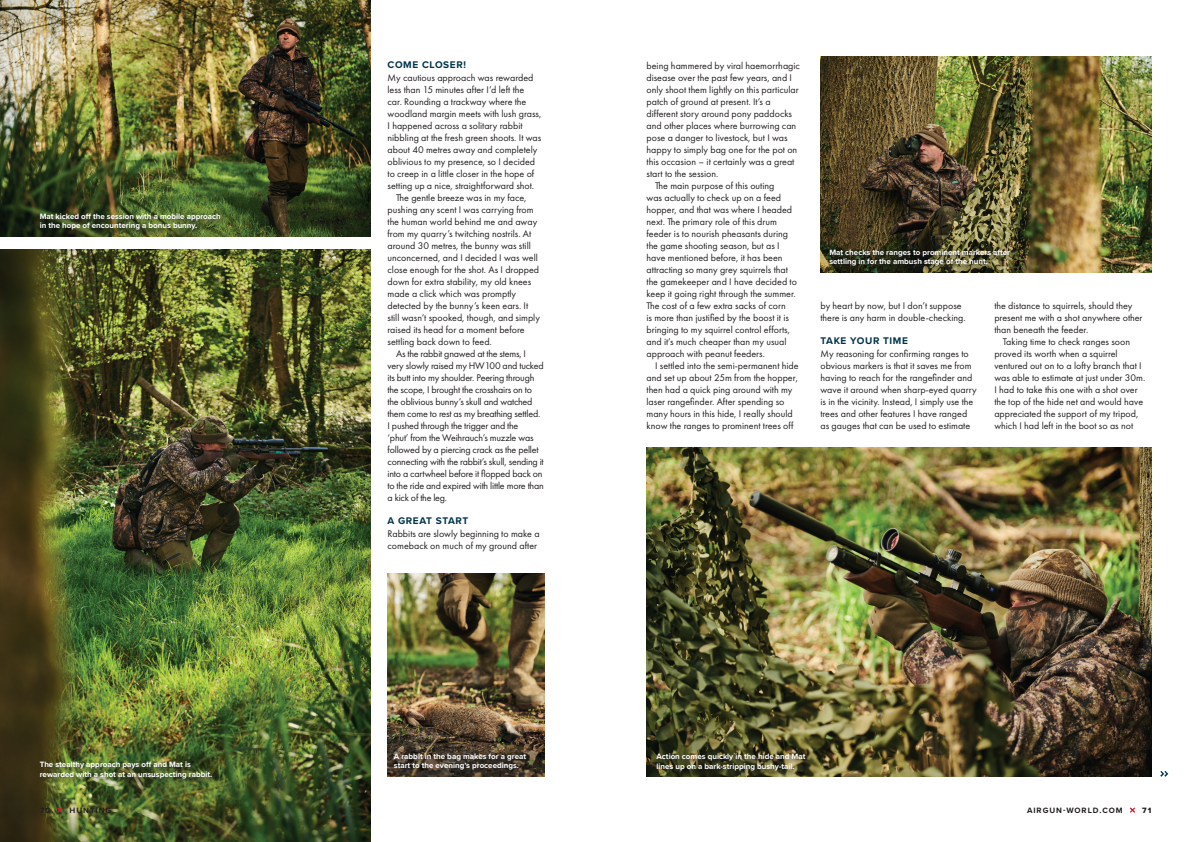
<style>
.page{position:relative;width:1191px;height:842px;background:#fff}
.page>*{position:absolute;margin:0;border:0;box-sizing:border-box;transform-origin:0 0}
.BODY{font:10px/12px "Futura PT";color:#231f20}
.BODY-2{font:10px/12px "Futura PT";letter-spacing:-.02em;color:#231f20}
.X-HEAD{font:700 10px "Proxima Nova";letter-spacing:.06em;color:#00344b}
.t1{font:700 8px/9.6px "Proxima Nova";color:#fff}
.t2{font:700 8px "Proxima Nova";letter-spacing:.12em;color:#231f20}
.t3{font:8px "Proxima Nova Extrabld";color:#231f20}
</style>
<div class="page">
<img style="left:0;top:0;width:370px;height:237px">
<img style="left:0;top:249px;width:370px;height:593px">
<img style="left:387px;top:573px;width:157px;height:204px">
<img style="left:820px;top:57px;width:331px;height:216px">
<img style="left:646px;top:447px;width:505px;height:330px">
<svg style="left:1160px;top:771px;width:8px;height:6px"></svg>
<div style="left:38px;top:210px;width:191px;height:27px;background:#231f20;opacity:.75"></div>
<div style="left:38px;top:759px;width:181px;height:27px;background:#231f20;opacity:.75"></div>
<div style="left:392px;top:750px;width:142px;height:27px;background:#231f20;opacity:.75"></div>
<div style="left:654px;top:751px;width:159px;height:27px;background:#231f20;opacity:.75"></div>
<div style="left:827px;top:247px;width:190px;height:27px;background:#231f20;opacity:.75"></div>
<svg style="left:57px;top:807px;width:6px;height:6px"></svg>
<svg style="left:1129px;top:807px;width:6px;height:6px"></svg>
<p class="t1" style="left:40px;top:211px;width:183px">Mat kicked off the session with a mobile approach in the hope of encountering a bonus bunny.</p>
<p class="t1" style="left:40px;top:759px;width:174px">The stealthy approach pays off and Mat is rewarded with a shot at an unsuspecting rabbit.</p>
<p class="X-HEAD" style="left:387px;top:57px;width:80px">COME CLOSER!</p>
<p class="BODY" style="left:387px;top:71px;width:155px">My cautious approach was rewarded less than 15 minutes after I’d left the<br>car. Rounding a trackway where the woodland margin meets with lush grass, I happened across a solitary rabbit nibbling at the fresh green shoots. It was about 40 metres away and completely oblivious to my presence, so I decided to creep in a little closer in the hope of setting up a nice, straightforward shot.</p>
<p class="BODY" style="left:387px;top:191px;width:154px;text-indent:9px">The gentle breeze was in my face, pushing any scent I was carrying from the human world behind me and away from my quarry’s twitching nostrils. At around 30 metres, the bunny was still unconcerned, and I decided I was well close enough for the shot. As I dropped down for extra stability, my old knees made a click which was promptly detected by the bunny’s keen ears. It still wasn’t spooked, though, and simply raised its head for a moment before settling back down to feed.</p>
<p class="BODY-2" style="left:387px;top:347px;width:158px;text-indent:9px">As the rabbit gnawed at the stems, I very slowly raised my HW100 and tucked its butt into my shoulder. Peering through the scope, I brought the crosshairs on to the oblivious bunny’s skull and watched them come to rest as my breathing settled.<br>I pushed through the trigger and the<br>‘phut’ from the Weihrauch’s muzzle was followed by a piercing crack as the pellet connecting with the rabbit’s skull, sending it into a cartwheel before it flopped back on to the ride and expired with little more than a kick of the leg.</p>
<p class="X-HEAD" style="left:387px;top:513px;width:82px">A GREAT START</p>
<p class="BODY" style="left:387px;top:527px;width:154px">Rabbits are slowly beginning to make a comeback on much of my ground after</p>
<p class="BODY" style="left:646px;top:59px;width:155px">being hammered by viral haemorrhagic disease over the past few years, and I only shoot them lightly on this particular patch of ground at present. It’s a different story around pony paddocks and other places where burrowing can pose a danger to livestock, but I was happy to simply bag one for the pot on this occasion – it certainly was a great start to the session.</p>
<p class="BODY" style="left:646px;top:179px;width:152px;text-indent:9px">The main purpose of this outing<br>was actually to check up on a feed hopper, and that was where I headed next. The primary role of this drum feeder is to nourish pheasants during the game shooting season, but as I have mentioned before, it has been attracting so many grey squirrels that the gamekeeper and I have decided to keep it going right through the summer.<br>The cost of a few extra sacks of corn<br>is more than justified by the boost it is bringing to my squirrel control efforts, and it’s much cheaper than my usual approach with peanut feeders.</p>
<p class="BODY" style="left:646px;top:359px;width:154px;text-indent:9px">I settled into the semi-permanent hide and set up about 25m from the hopper, then had a quick ping around with my laser rangefinder. After spending so many hours in this hide, I really should know the ranges to prominent trees off</p>
<p class="t1" style="left:829px;top:247px;width:182px">Mat checks the ranges to prominent markers after settling in for the ambush stage of the hunt.</p>
<p class="BODY" style="left:820px;top:299px;width:147px">by heart by now, but I don’t suppose there is any harm in double-checking.</p>
<p class="X-HEAD" style="left:820px;top:333px;width:89px">TAKE YOUR TIME</p>
<p class="BODY" style="left:820px;top:347px;width:158px">My reasoning for confirming ranges to obvious markers is that it saves me from having to reach for the rangefinder and wave it around when sharp-eyed quarry is in the vicinity. Instead, I simply use the trees and other features I have ranged as gauges that can be used to estimate</p>
<p class="BODY" style="left:994px;top:299px;width:150px">the distance to squirrels, should they present me with a shot anywhere other than beneath the feeder.</p>
<p class="BODY" style="left:994px;top:335px;width:152px;text-indent:9px">Taking time to check ranges soon proved its worth when a squirrel ventured out on to a lofty branch that I was able to estimate at just under 30m.<br>I had to take this one with a shot over the top of the hide net and would have appreciated the support of my tripod, which I had left in the boot so as not</p>
<p class="t1" style="left:394px;top:751px;width:134px">A rabbit in the bag makes for a great start to the evening’s proceedings.</p>
<p class="t1" style="left:656px;top:752px;width:150px">Action comes quickly in the hide and Mat lines up on a bark-stripping bushy-tail.</p>
<p class="t3" style="left:40px;top:804px;width:12px">70</p>
<p class="t2" style="left:70px;top:804px;width:43px">HUNTING</p>
<p class="t2" style="left:1027px;top:804px;width:97px">AIRGUN-WORLD.COM</p>
<p class="t3" style="left:1142px;top:804px;width:11px">71</p>
</div>
